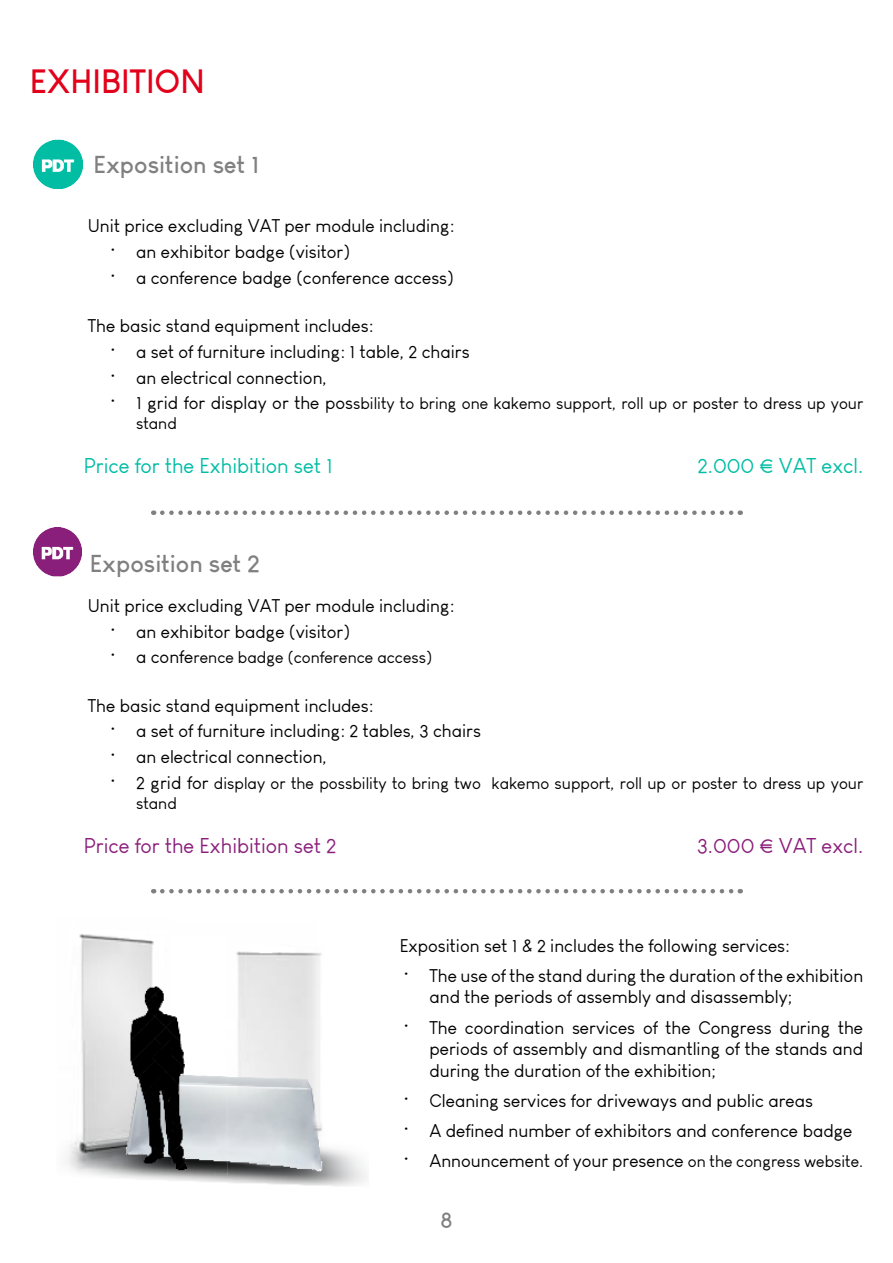
<style>
.page{position:relative;width:893px;height:1263px;background:#fff}
.page>*{position:absolute;margin:0;border:0;box-sizing:border-box;transform-origin:0 0}
.t1{font:700 33px "Louis George Cafe";color:#e2001a}
.t2{font:700 24px "Louis George Cafe";color:#818080}
.t3{font:21px "Louis George Cafe";color:#00bda4}
.t4{font:21px "Louis George Cafe";color:#8a1f7b}
.t5{font:700 21px "Louis George Cafe";color:#818080}
.t6{font:18px/21.6px "Louis George Cafe";color:#000}
.t7{font:16.5px/19.8px "Louis George Cafe";color:#000}
.s1{font-size:18px}
.s2{font-size:16.5px}
</style>
<div class="page">
<img style="left:66px;top:934px;width:301px;height:252px">
<img style="left:33px;top:139px;width:50px;height:50px">
<img style="left:33px;top:527px;width:49px;height:50px">
<svg style="left:162px;top:510px;width:579px;height:5px"></svg>
<svg style="left:162px;top:889px;width:579px;height:4px"></svg>
<h1 class="t1" style="left:30px;top:61px;width:177px">EXHIBITION</h1>
<h2 class="t2" style="left:94px;top:149px;width:167px">Exposition set 1</h2>
<p class="t6" style="left:88px;top:215px;width:368px">Unit price excluding VAT per module including:</p>
<p class="t6" style="left:109px;top:241px;width:242px">• an exhibitor badge (visitor)</p>
<p class="t6" style="left:109px;top:267px;width:346px">• a conference badge (conference access)</p>
<p class="t6" style="left:88px;top:315px;width:287px">The basic stand equipment includes:</p>
<p class="t6" style="left:109px;top:341px;width:362px">• a set of furniture including: 1 table, 2 chairs</p>
<p class="t6" style="left:109px;top:366px;width:219px">• an electrical connection,</p>
<p class="t7" style="left:136px;top:394px;width:729px;text-indent:-27px"><span class="s1">• 1 grid for display or the pos</span>sbility to bring one kakemo support, roll up or poster to dress up your stand</p>
<p class="t3" style="left:84px;top:453px;width:251px">Price for the Exhibition set 1</p>
<p class="t3" style="left:698px;top:453px;width:167px">2.000 € VAT excl.</p>
<h2 class="t2" style="left:90px;top:548px;width:172px">Exposition set 2</h2>
<p class="t6" style="left:88px;top:594px;width:368px">Unit price excluding VAT per module including:</p>
<p class="t6" style="left:109px;top:620px;width:242px">• an exhibitor badge (visitor)</p>
<p class="t7" style="left:109px;top:648px;width:325px"><span class="s1">• a confe</span>rence badge (conference access)</p>
<p class="t6" style="left:88px;top:694px;width:287px">The basic stand equipment includes:</p>
<p class="t6" style="left:109px;top:720px;width:373px">• a set of furniture including: 2 tables, 3 chairs</p>
<p class="t6" style="left:109px;top:746px;width:219px">• an electrical connection,</p>
<p class="t7" style="left:136px;top:773px;width:729px;text-indent:-27px"><span class="s1">• 2 grid for</span> display or the possbility to bring two kakemo support, roll up or poster to dress up your stand</p>
<p class="t4" style="left:84px;top:833px;width:254px">Price for the Exhibition set 2</p>
<p class="t4" style="left:697px;top:833px;width:168px">3.000 € VAT excl.</p>
<p class="t6" style="left:400px;top:935px;width:392px">Exposition set 1 &amp; 2 includes the following services:</p>
<p class="t6" style="left:429px;top:965px;width:435px;text-indent:-27px">• The use of the stand during the duration of the exhibition and the periods of assembly and disassembly;</p>
<p class="t6" style="left:429px;top:1016px;width:435px;text-align:justify;text-indent:-27px">• The coordination services of the Congress during the periods of assembly and dismantling of the stands and during the duration of the exhibition;</p>
<p class="t6" style="left:402px;top:1090px;width:412px">• Cleaning services for driveways and public areas</p>
<p class="t6" style="left:402px;top:1120px;width:451px">• A defined number of exhibitors and conference badge</p>
<p class="t6" style="left:402px;top:1150px;width:462px">• Announcement of your presence <span class="s2">on the congress website.</span></p>
<p class="t5" style="left:440px;top:1206px;width:14px">8</p>
</div>
